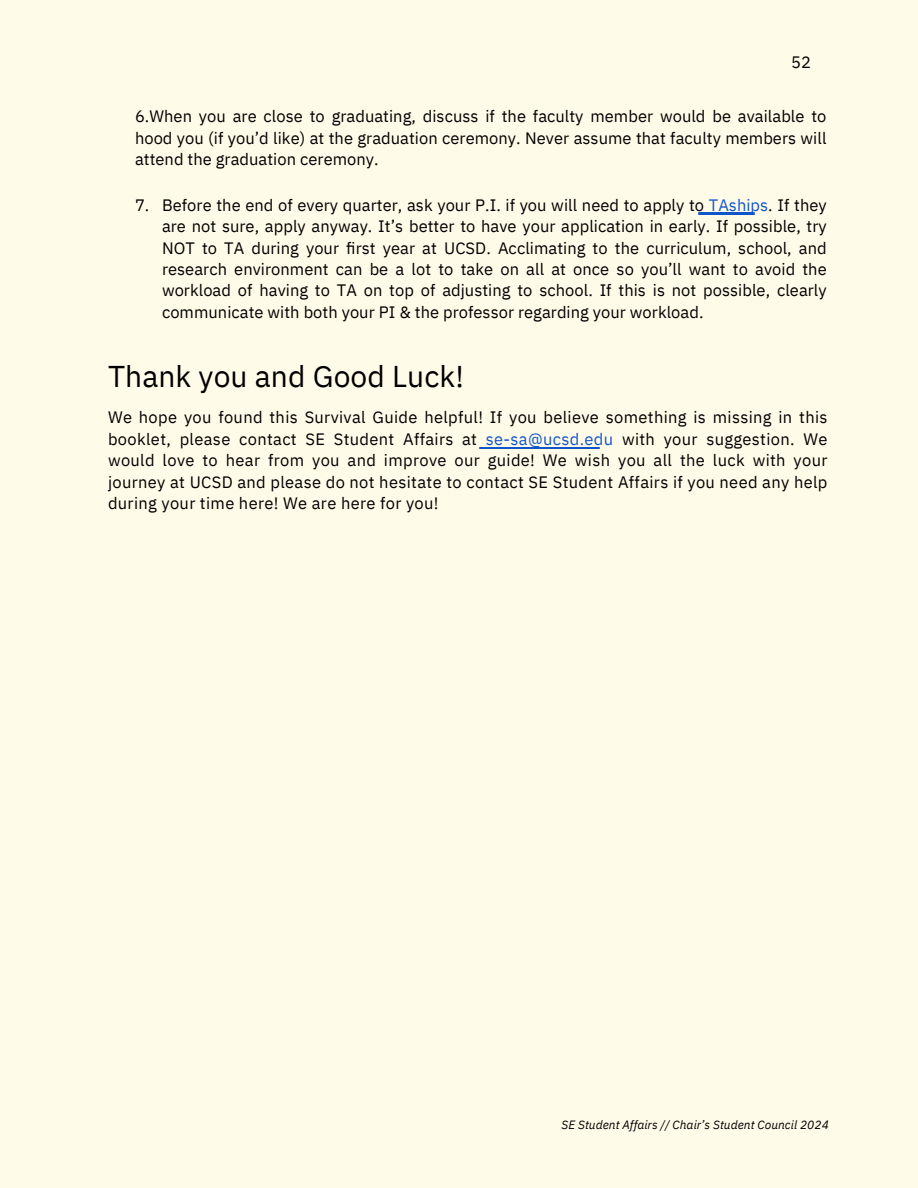
<style>
.page{position:relative;width:918px;height:1188px;background:#fffbe9}
.page>*{position:absolute;margin:0;border:0;box-sizing:border-box;transform-origin:0 0}
.t1{font:30px "IBM Plex Sans";letter-spacing:.005em;color:#000}
.t2{font:16.5px/21.3px "IBM Plex Sans";letter-spacing:.005em;color:#000;text-align:justify}
.t3{font:italic 12px "IBM Plex Sans";letter-spacing:.005em;color:#000}
.s1{color:#15c}
</style>
<div class="page">
<img style="left:479px;top:447px;width:121px;height:1px">
<img style="left:698px;top:213px;width:57px;height:1px">
<p class="t2" style="left:791px;top:51px;width:21px">52</p>
<h2 class="t2" style="left:135px;top:105px;width:693px">6.When you are close to graduating, discuss if the faculty member would be available to hood you (if you’d like) at the graduation ceremony. Never assume that faculty members will attend the graduation ceremony.</h2>
<h2 class="t2" style="left:135px;top:194px;width:16px">7.</h2>
<p class="t2" style="left:162px;top:194px;width:666px">Before the end of every quarter, ask your P.I. if you will need to apply to <span class="s1">TAships</span>. If they are not sure, apply anyway. It’s better to have your application in early. If possible, try NOT to TA during your first year at UCSD. Acclimating to the curriculum, school, and research environment can be a lot to take on all at once so you’ll want to avoid the workload of having to TA on top of adjusting to school. If this is not possible, clearly communicate with both your PI &amp; the professor regarding your workload.</p>
<h1 class="t1" style="left:108px;top:356px;width:357px">Thank you and Good Luck!</h1>
<h2 class="t2" style="left:108px;top:407px;width:721px">We hope you found this Survival Guide helpful! If you believe something is missing in this booklet, please contact SE Student Affairs at <span class="s1">se-sa@ucsd.edu</span> with your suggestion. We would love to hear from you and improve our guide! We wish you all the luck with your journey at UCSD and please do not hesitate to contact SE Student Affairs if you need any help during your time here! We are here for you!</h2>
<h2 class="t3" style="left:562px;top:1117px;width:269px">SE Student Affairs // Chair’s Student Council 2024</h2>
</div>
